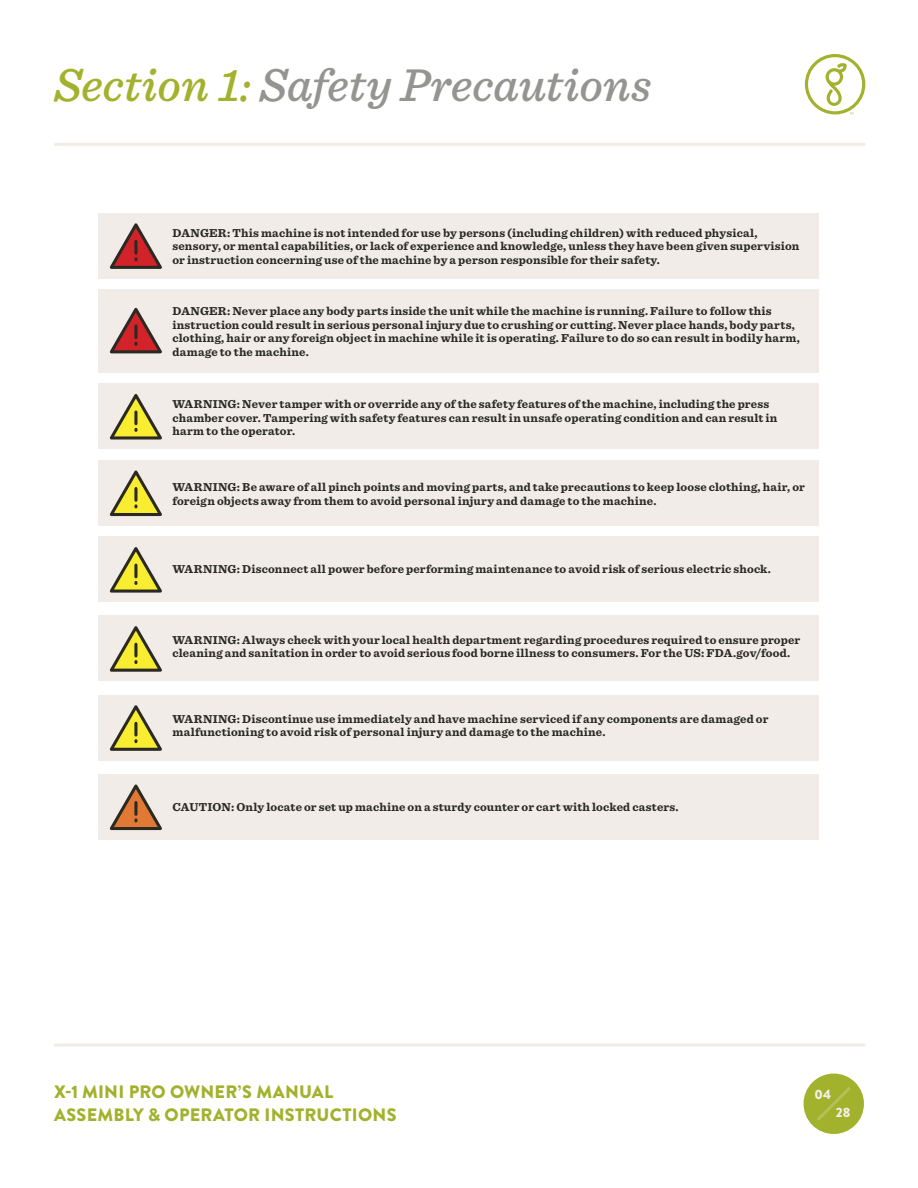
<style>
.page{position:relative;width:918px;height:1188px;background:#fff}
.page>*{position:absolute;margin:0;border:0;box-sizing:border-box;transform-origin:0 0}
.t1{font:italic 500 48px "Sentinel";color:#949491}
.t2{font:900 18px/22.5px "Brandon Grotesque";letter-spacing:.015em;color:#a2b22d}
.t3{font:900 13.5px "Brandon Grotesque";color:#f3efe8}
.t4{font:700 12px/13.5px "Sentinel";letter-spacing:.015em;color:#2a2a22}
.s1{color:#a2b22d}
</style>
<div class="page">
<svg style="left:805px;top:54px;width:60px;height:60px"></svg>
<svg style="left:803px;top:1073px;width:61px;height:61px"></svg>
<hr style="left:54px;top:143px;width:811px;height:3px;background:#f1ece7">
<hr style="left:54px;top:1044px;width:811px;height:3px;background:#f1ece7">
<div style="left:99px;top:213px;width:720px;height:65px;background:#f1ece7"></div>
<div style="left:99px;top:537px;width:720px;height:65px;background:#f1ece7"></div>
<div style="left:99px;top:616px;width:720px;height:65px;background:#f1ece7"></div>
<div style="left:99px;top:695px;width:720px;height:65px;background:#f1ece7"></div>
<div style="left:99px;top:383px;width:720px;height:66px;background:#f1ece7"></div>
<div style="left:99px;top:460px;width:720px;height:66px;background:#f1ece7"></div>
<div style="left:99px;top:289px;width:720px;height:84px;background:#f1ece7"></div>
<svg style="left:109px;top:223px;width:53px;height:46px"></svg>
<svg style="left:109px;top:547px;width:53px;height:46px"></svg>
<svg style="left:109px;top:626px;width:53px;height:46px"></svg>
<svg style="left:109px;top:705px;width:53px;height:46px"></svg>
<svg style="left:109px;top:394px;width:53px;height:46px"></svg>
<svg style="left:109px;top:470px;width:53px;height:47px"></svg>
<svg style="left:109px;top:307px;width:53px;height:47px"></svg>
<div style="left:99px;top:774px;width:720px;height:66px;background:#f1ece7"></div>
<svg style="left:109px;top:784px;width:53px;height:47px"></svg>
<h1 class="t1" style="left:54px;top:49px;width:599px"><span class="s1">Section 1:</span> Safety Precautions</h1>
<p class="t4" style="left:172px;top:225px;width:628px">DANGER: This machine is not intended for use by persons (including children) with reduced physical, sensory, or mental capabilities, or lack of experience and knowledge, unless they have been given supervision or instruction concerning use of the machine by a person responsible for their safety.</p>
<p class="t4" style="left:172px;top:304px;width:629px">DANGER: Never place any body parts inside the unit while the machine is running. Failure to follow this instruction could result in serious personal injury due to crushing or cutting. Never place hands, body parts, clothing, hair or any foreign object in machine while it is operating. Failure to do so can result in bodily harm, damage to the machine.</p>
<p class="t4" style="left:172px;top:397px;width:607px">WARNING: Never tamper with or override any of the safety features of the machine, including the press chamber cover. Tampering with safety features can result in unsafe operating condition and can result in harm to the operator.</p>
<p class="t4" style="left:172px;top:480px;width:634px">WARNING: Be aware of all pinch points and moving parts, and take precautions to keep loose clothing, hair, or foreign objects away from them to avoid personal injury and damage to the machine.</p>
<p class="t4" style="left:172px;top:561px;width:600px">WARNING: Disconnect all power before performing maintenance to avoid risk of serious electric shock.</p>
<p class="t4" style="left:172px;top:632px;width:629px">WARNING: Always check with your local health department regarding procedures required to ensure proper cleaning and sanitation in order to avoid serious food borne illness to consumers. For the US: FDA.gov/food.</p>
<p class="t4" style="left:172px;top:711px;width:597px">WARNING: Discontinue use immediately and have machine serviced if any components are damaged or malfunctioning to avoid risk of personal injury and damage to the machine.</p>
<p class="t4" style="left:172px;top:800px;width:508px">CAUTION: Only locate or set up machine on a sturdy counter or cart with locked casters.</p>
<h2 class="t2" style="left:54px;top:1081px;width:344px">X-1 MINI PRO OWNER’S MANUAL<br>ASSEMBLY &amp; OPERATOR INSTRUCTIONS</h2>
<p class="t3" style="left:815px;top:1085px;width:18px">04</p>
<p class="t3" style="left:836px;top:1103px;width:16px">28</p>
</div>
